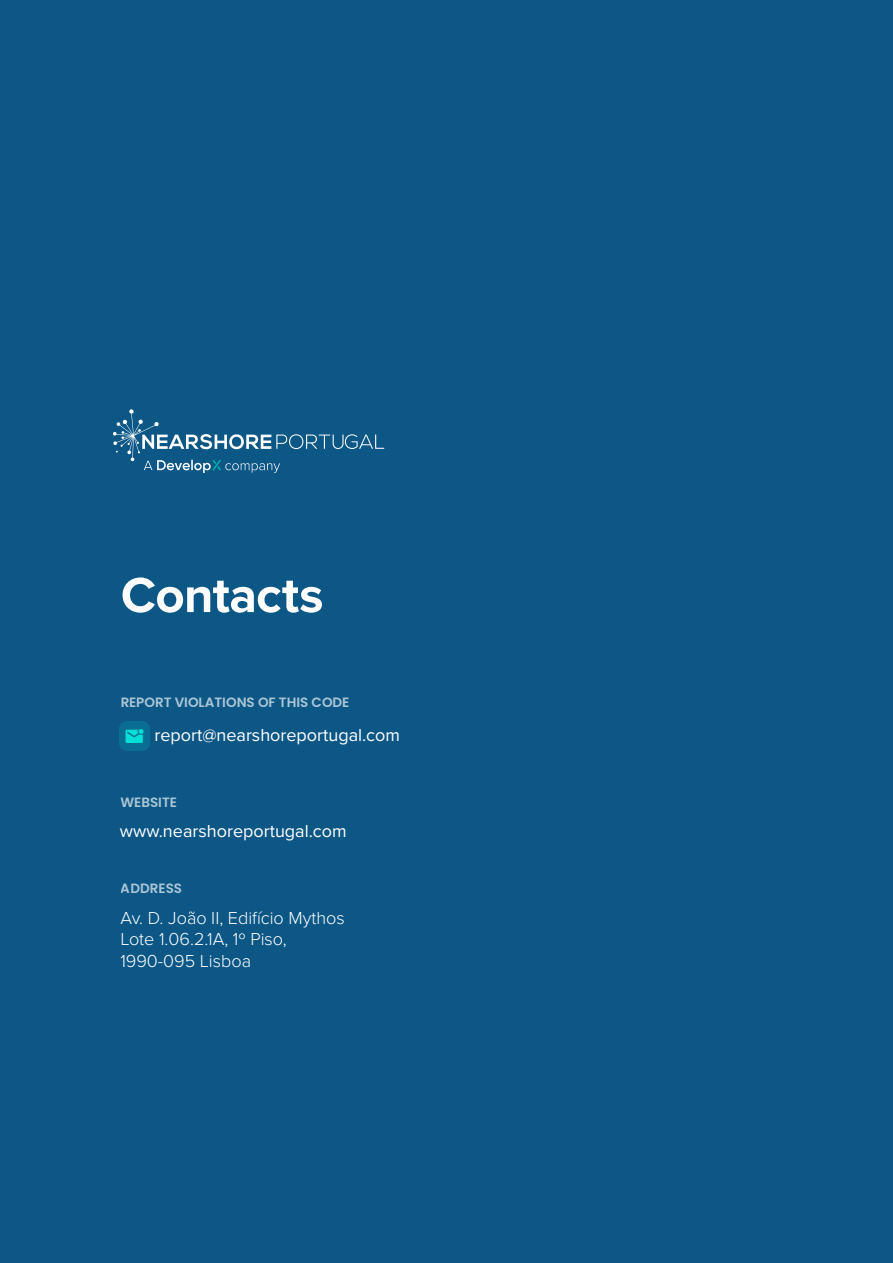
<style>
.page{position:relative;width:893px;height:1263px;background:#0c5786}
.page>*{position:absolute;margin:0;border:0;box-sizing:border-box;transform-origin:0 0}
.Headline_40_44_Left{font:700 51px "Proxima Nova";letter-spacing:-.01em;color:#fff}
.t1{font:300 18px "Proxima Nova";color:#fff}
.t2{font:18px "Proxima Nova";color:#fff}
.t3{font:600 13.5px "Poppins";color:#fff}
</style>
<div class="page">
<img style="left:120px;top:722px;width:29px;height:29px">
<svg style="left:113px;top:409px;width:271px;height:64px"></svg>
<p class="Headline_40_44_Left" style="left:121px;top:557px;width:204px">Contacts</p>
<p class="t3" style="left:120px;top:694px;width:231px">REPORT VIOLATIONS OF THIS CODE</p>
<p class="t2" style="left:154px;top:721px;width:247px">report@nearshoreportugal.com</p>
<p class="t3" style="left:120px;top:794px;width:58px">WEBSITE</p>
<p class="t2" style="left:120px;top:818px;width:228px">www.nearshoreportugal.com</p>
<p class="t3" style="left:121px;top:880px;width:63px">ADDRESS</p>
<p class="t1" style="left:120px;top:904px;width:226px">Av. D. João II, Edifício Mythos</p>
<p class="t1" style="left:120px;top:926px;width:168px">Lote 1.06.2.1A, 1º Piso,</p>
<p class="t1" style="left:120px;top:947px;width:132px">1990-095 Lisboa</p>
</div>
